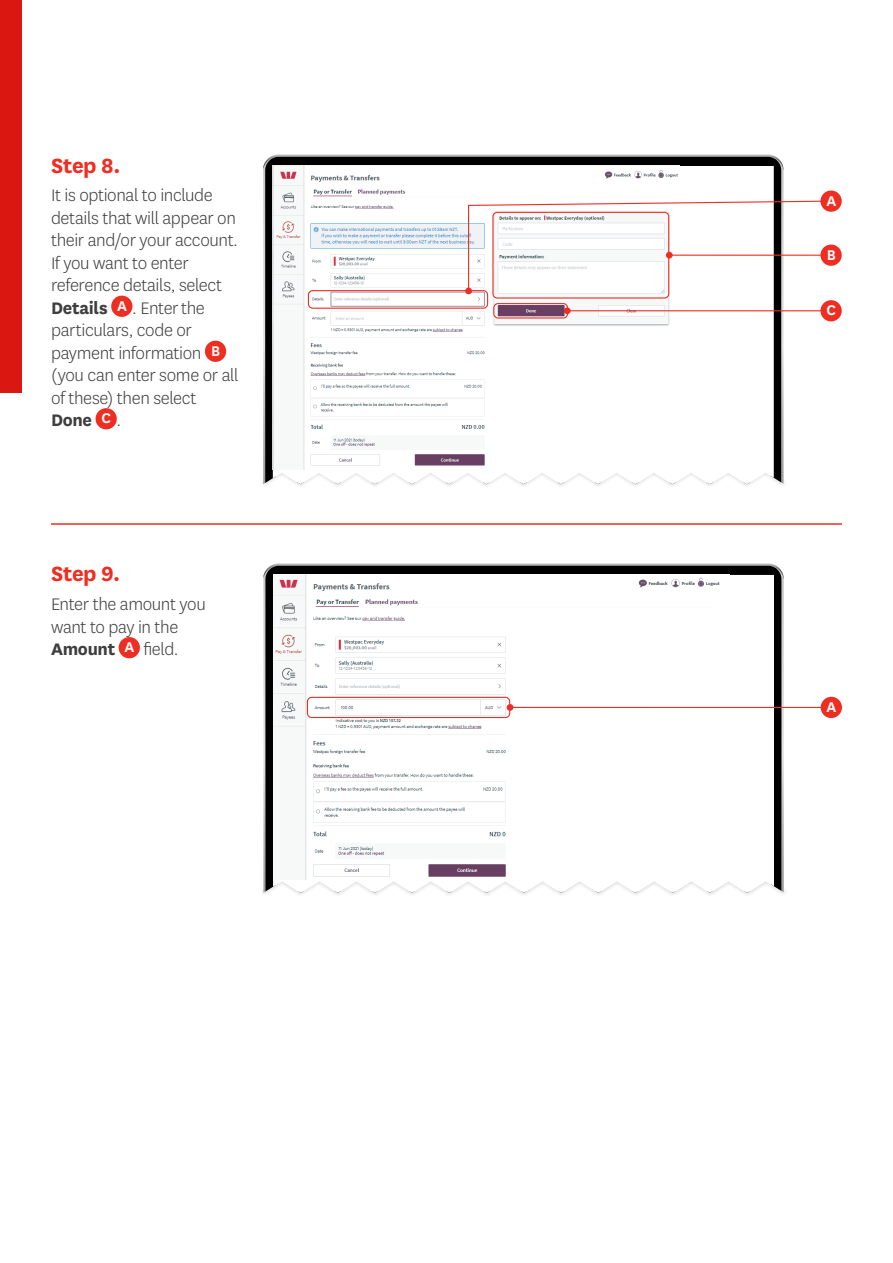
<style>
.page{position:relative;width:893px;height:1263px;background:#fff}
.page>*{position:absolute;margin:0;border:0;box-sizing:border-box;transform-origin:0 0}
.Body{font:700 24px "National LF";letter-spacing:-.02em;color:#ee2e22}
.Body-2{font:300 19.5px/22.5px "National LF";letter-spacing:-.02em;color:#3e3e3f}
.small_text{font:600 16.5px "National LF";color:#fff}
.s1{font-weight:700}
</style>
<div class="page">
<div style="left:0;top:0;width:22px;height:393px;background:#da1710"></div>
<div style="left:111px;top:296px;width:21px;height:21px;background:#ee2e22;border-radius:50%"></div>
<div style="left:205px;top:341px;width:21px;height:21px;background:#ee2e22;border-radius:50%"></div>
<div style="left:96px;top:408px;width:21px;height:21px;background:#ee2e22;border-radius:50%"></div>
<svg style="left:263px;top:155px;width:564px;height:330px"></svg>
<div style="left:465px;top:288px;width:7px;height:6px;background:#ee2e22;border-radius:50%"></div>
<hr style="left:567px;top:310px;width:261px;height:1px;background:#ee2e22">
<div style="left:564px;top:307px;width:7px;height:7px;background:#ee2e22;border-radius:50%"></div>
<div style="left:820px;top:245px;width:22px;height:21px;background:#ee2e22;border-radius:50%"></div>
<div style="left:820px;top:190px;width:22px;height:22px;background:#ee2e22;border-radius:50%"></div>
<div style="left:820px;top:300px;width:22px;height:21px;background:#ee2e22;border-radius:50%"></div>
<div style="left:308px;top:290px;width:180px;height:19px;border:1px solid #ee2e22;border-radius:4px"></div>
<div style="left:492px;top:212px;width:177px;height:87px;border:1px solid #ee2e22;border-radius:4px"></div>
<div style="left:493px;top:303px;width:75px;height:16px;border:1px solid #ee2e22;border-radius:4px"></div>
<hr style="left:51px;top:523px;width:791px;height:2px;background:#ee2e22">
<div style="left:119px;top:637px;width:21px;height:21px;background:#ee2e22;border-radius:50%"></div>
<div style="left:260px;top:876px;width:528px;height:20px;background:#231f20;opacity:.75"></div>
<svg style="left:263px;top:563px;width:522px;height:330px;background:#434343"></svg>
<svg style="left:273px;top:575px;width:501px;height:318px"></svg>
<img style="left:273px;top:575px;width:456px;height:305px">
<hr style="left:510px;top:707px;width:318px;height:1px;background:#ee2e22">
<div style="left:507px;top:704px;width:6px;height:7px;background:#ee2e22;border-radius:50%"></div>
<div style="left:821px;top:697px;width:21px;height:21px;background:#ee2e22;border-radius:50%"></div>
<div style="left:307px;top:697px;width:203px;height:21px;border:1px solid #ee2e22;border-radius:4px"></div>
<p class="Body" style="left:51px;top:148px;width:71px">Step 8.</p>
<p class="Body-2" style="left:51px;top:184px;width:189px">It is optional to include details that will appear on their and/or your account.<br>If you want to enter reference details, select<br><span class="s1">Details</span></p>
<p class="Body-2" style="left:51px;top:296px;width:155px;text-indent:81px">. Enter the particulars, code or payment information</p>
<p class="small_text" style="left:117px;top:294px;width:11px">A</p>
<p class="small_text" style="left:211px;top:339px;width:11px">B</p>
<p class="Body-2" style="left:51px;top:364px;width:189px">(you can enter some or all of these) then select<br><span class="s1">Done</span></p>
<p class="small_text" style="left:102px;top:407px;width:11px">C</p>
<p class="Body-2" style="left:117px;top:409px;width:6px">.</p>
<p class="Body" style="left:51px;top:557px;width:71px">Step 9.</p>
<p class="Body-2" style="left:51px;top:592px;width:156px">Enter the amount you want to pay in the<br><span class="s1">Amount</span></p>
<p class="small_text" style="left:125px;top:636px;width:11px">A</p>
<p class="Body-2" style="left:143px;top:637px;width:37px">field.</p>
<p class="small_text" style="left:826px;top:189px;width:11px">A</p>
<p class="small_text" style="left:827px;top:243px;width:11px">B</p>
<p class="small_text" style="left:826px;top:299px;width:11px">C</p>
<p class="small_text" style="left:826px;top:696px;width:11px">A</p>
</div>
